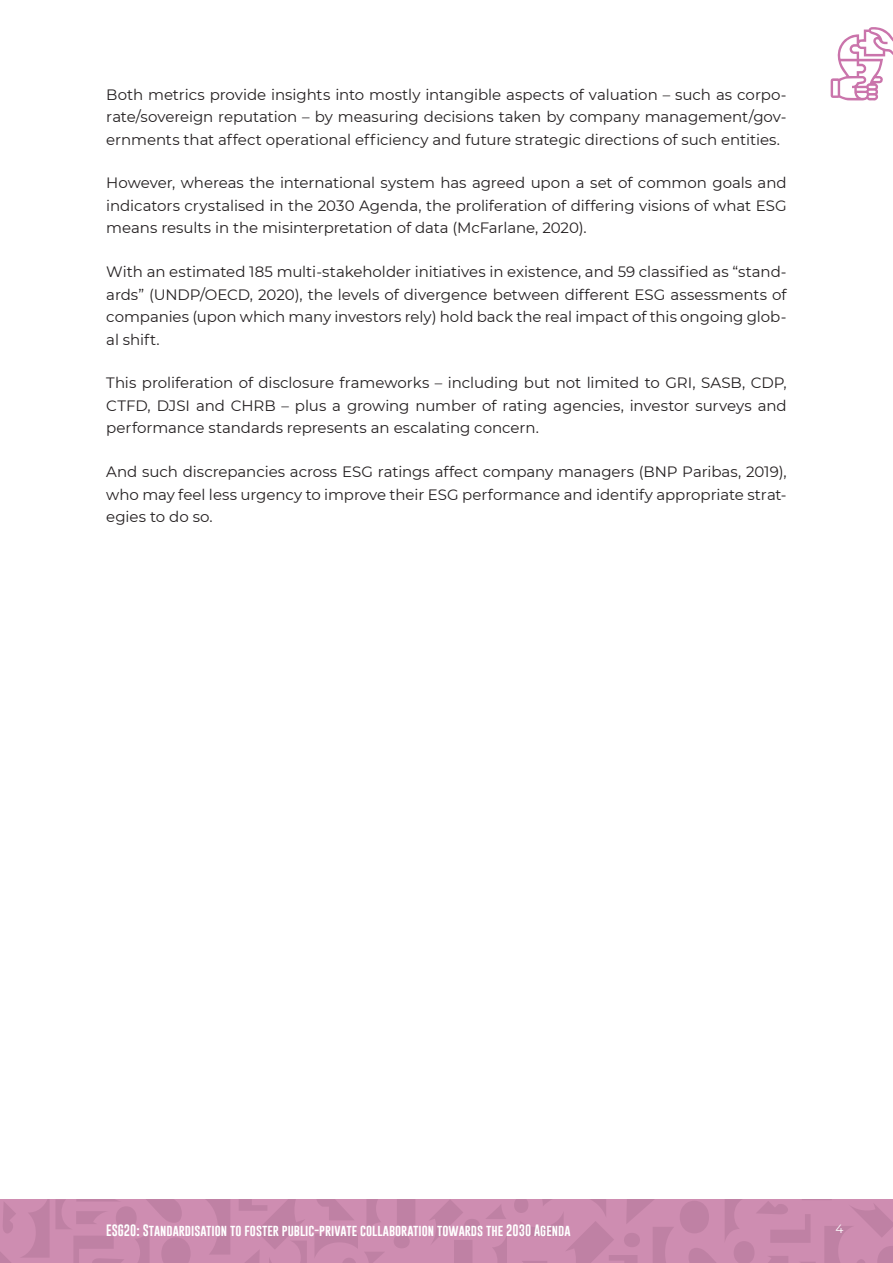
<style>
.page{position:relative;width:893px;height:1263px;background:#fff}
.page>*{position:absolute;margin:0;border:0;box-sizing:border-box;transform-origin:0 0}
.t1{font:15px/22.5px "Montserrat";letter-spacing:-.005em;color:#231f20;text-align:justify}
.t2{font:12px "Gobold";color:#fff}
.t3{font:12px "Montserrat";color:#fff}
</style>
<div class="page">
<div style="left:0;top:1199px;width:893px;height:64px;background:#ce8db1"></div>
<svg style="left:514px;top:1199px;width:379px;height:64px"></svg>
<svg style="left:430px;top:1200px;width:77px;height:63px"></svg>
<svg style="left:0;top:1199px;width:415px;height:64px"></svg>
<svg style="left:831px;top:27px;width:62px;height:74px"></svg>
<p class="t1" style="left:106px;top:82px;width:682px">Both metrics provide insights into mostly intangible aspects of valuation – such as corpo&shy;rate/sovereign reputation – by measuring decisions taken by company management/gov&shy;ernments that affect operational efficiency and future strategic directions of such entities.</p>
<p class="t1" style="left:106px;top:171px;width:682px">However, whereas the international system has agreed upon a set of common goals and indicators crystalised in the 2030 Agenda, the proliferation of differing visions of what ESG means results in the misinterpretation of data (McFarlane, 2020).</p>
<p class="t1" style="left:106px;top:260px;width:682px">With an estimated 185 multi-stakeholder initiatives in existence, and 59 classified as “stand&shy;ards” (UNDP/OECD, 2020), the levels of divergence between different ESG assessments of companies (upon which many investors rely) hold back the real impact of this ongoing glob&shy;al shift.</p>
<p class="t1" style="left:106px;top:371px;width:682px">This proliferation of disclosure frameworks – including but not limited to GRI, SASB, CDP, CTFD, DJSI and CHRB – plus a growing number of rating agencies, investor surveys and performance standards represents an escalating concern.</p>
<p class="t1" style="left:106px;top:460px;width:682px">And such discrepancies across ESG ratings affect company managers (BNP Paribas, 2019), who may feel less urgency to improve their ESG performance and identify appropriate strat&shy;egies to do so.</p>
<p class="t2" style="left:106px;top:1223px;width:466px">ESG20: Standardisation to foster public-private collaboration towards the 2030 Agenda</p>
<p class="t3" style="left:836px;top:1221px;width:9px">4</p>
</div>
